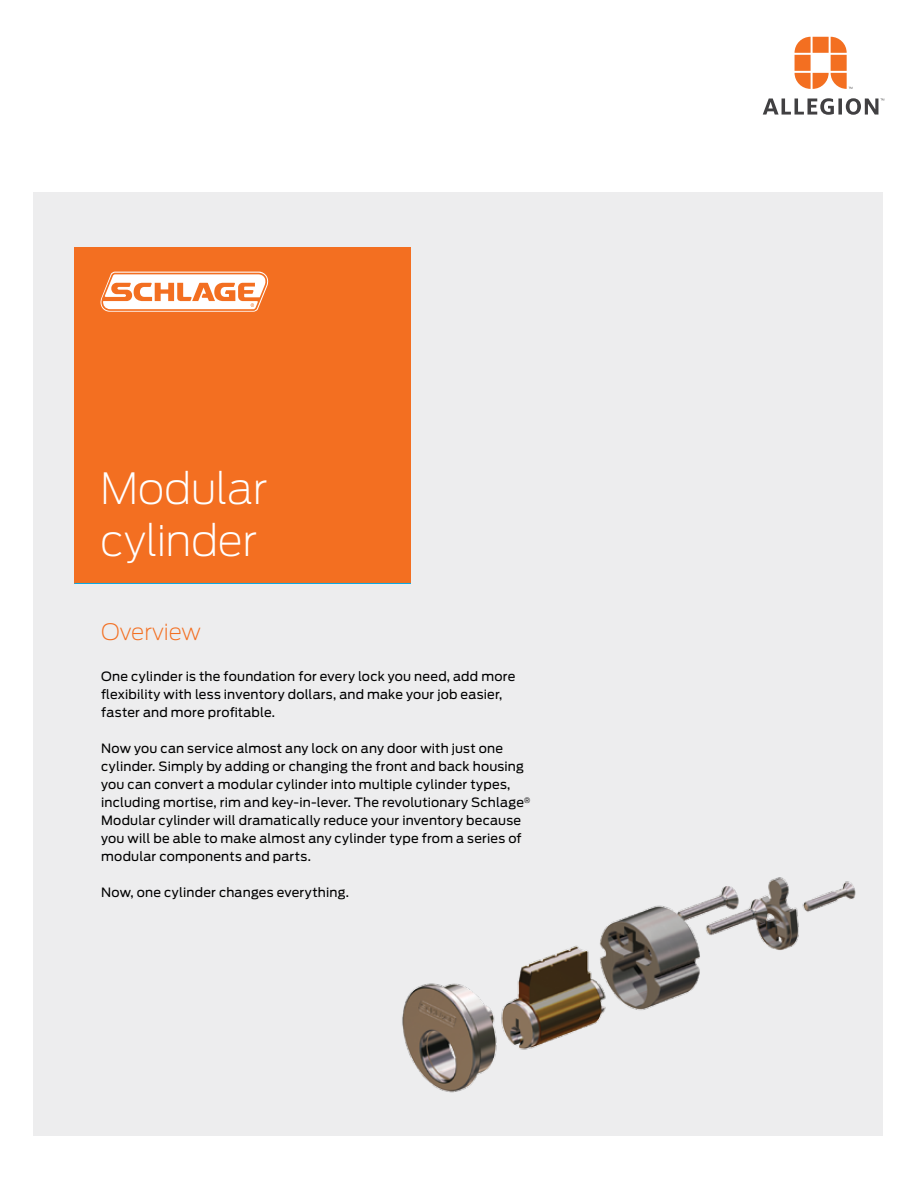
<style>
.page{position:relative;width:918px;height:1188px;background:#fff}
.page>*{position:absolute;margin:0;border:0;box-sizing:border-box;transform-origin:0 0}
.t1{font:200 42.75px/52.1px "Antenna";letter-spacing:-.015em;color:#fff}
.t2{font:200 22.5px "Antenna";color:#f36f21}
.t3{font:12.75px/18px "Antenna";letter-spacing:.015em;color:#000}
</style>
<div class="page">
<svg style="left:795px;top:37px;width:57px;height:52px"></svg>
<svg style="left:763px;top:98px;width:121px;height:17px"></svg>
<div style="left:33px;top:192px;width:849px;height:944px;background:#ededee"></div>
<div style="left:74px;top:247px;width:337px;height:336px;background:#f36f21"></div>
<svg style="left:101px;top:272px;width:167px;height:39px"></svg>
<hr style="left:74px;top:583px;width:337px;height:1px;background:#00aeef">
<img style="left:402px;top:877px;width:454px;height:216px">
<h1 class="t1" style="left:100px;top:462px;width:169px">Modular cylinder</h1>
<h2 class="t2" style="left:101px;top:619px;width:101px">Overview</h2>
<p class="t3" style="left:101px;top:667px;width:416px">One cylinder is the foundation for every lock you need, add more flexibility with less inventory dollars, and make your job easier, faster and more profitable.</p>
<p class="t3" style="left:101px;top:739px;width:431px">Now you can service almost any lock on any door with just one cylinder. Simply by adding or changing the front and back housing you can convert a modular cylinder into multiple cylinder types, including mortise, rim and key-in-lever. The revolutionary Schlage<sup>® </sup>Modular cylinder will dramatically reduce your inventory because you will be able to make almost any cylinder type from a series of modular components and parts.</p>
<p class="t3" style="left:101px;top:883px;width:249px">Now, one cylinder changes everything.</p>
</div>
